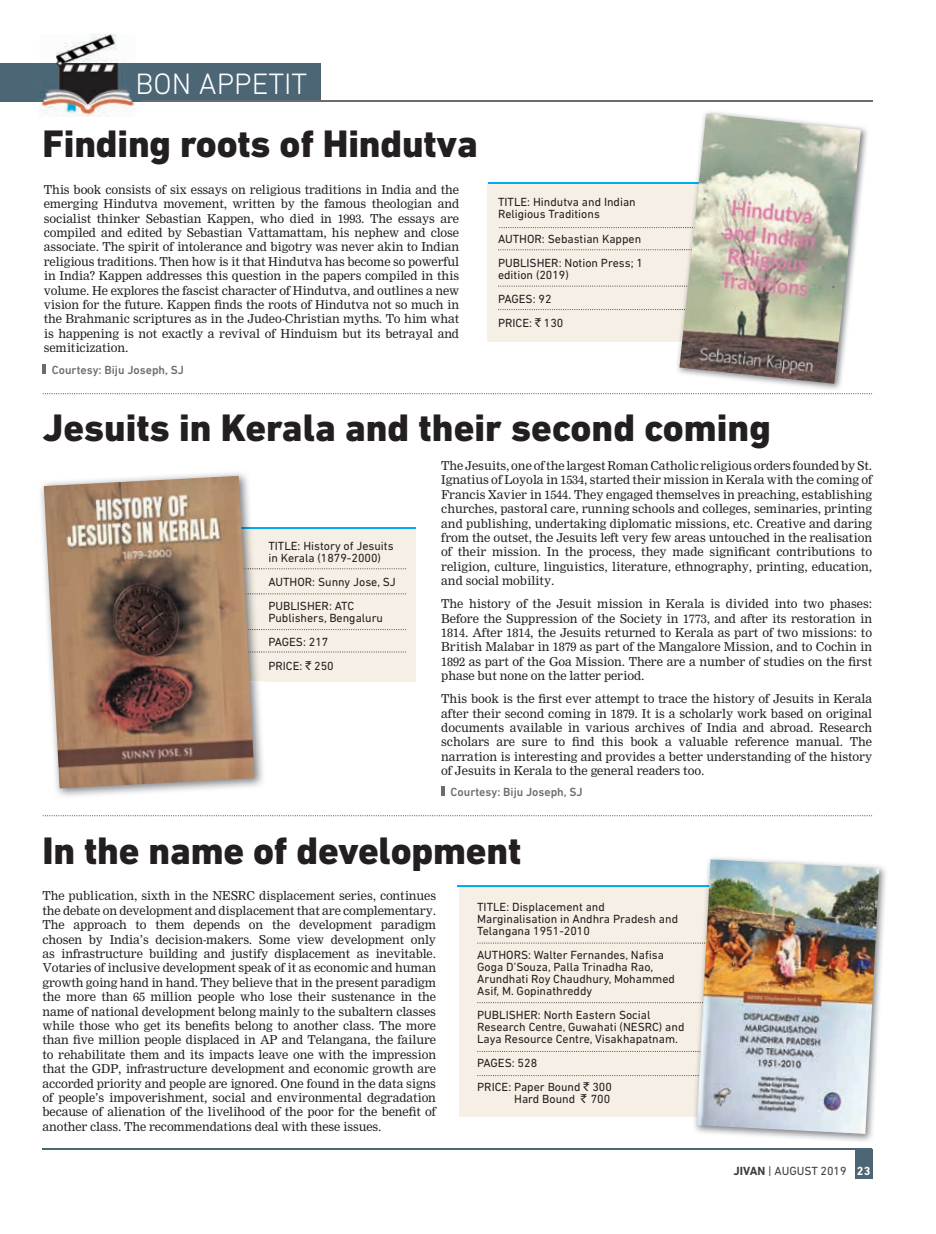
<style>
.page{position:relative;width:936px;height:1234px;background:#fff}
.page>*{position:absolute;margin:0;border:0;box-sizing:border-box;transform-origin:0 0}
.t1{font:800 39px "DIN Next LT Pro";letter-spacing:-.005em;color:#231f20}
.t2{font:300 30px "DIN Next LT Pro";color:#fff}
.t3{font:12px/14.4px "Nimrod";letter-spacing:-.005em;color:#231f20;text-align:justify}
.t4{font:12px/12px "DIN Next LT Pro";color:#231f20}
.t5{font:500 12px "DIN Next LT Pro";color:#6c6d70}
.t6{font:12px "DIN Next LT Pro";color:#3c3c3d}
.s1{font-family:"Rupee Foradian"}
.s2{font-weight:700}
.s3{font-weight:700;color:#fff}
</style>
<div class="page">
<div style="left:855px;top:1148px;width:17px;height:30px;background:#4c6676"></div>
<hr style="left:43px;top:1147px;width:829px;height:2px;background:#4c6676">
<div style="left:0;top:64px;width:321px;height:38px;background:#4c6676"></div>
<hr style="left:141px;top:100px;width:731px;height:2px;background:#6b6b6e">
<svg style="left:43px;top:393px;width:829px;height:1px"></svg>
<svg style="left:43px;top:815px;width:829px;height:1px"></svg>
<div style="left:487px;top:182px;width:277px;height:159px;background:#f6efe5"></div>
<hr style="left:488px;top:182px;width:266px;height:1px;background:#00aeef">
<svg style="left:43px;top:364px;width:3px;height:9px"></svg>
<img style="left:675px;top:112px;width:192px;height:277px">
<img style="left:675px;top:183px;width:4px;height:158px">
<svg style="left:499px;top:227px;width:180px;height:1px"></svg>
<svg style="left:498px;top:249px;width:181px;height:1px"></svg>
<svg style="left:498px;top:285px;width:181px;height:1px"></svg>
<svg style="left:498px;top:309px;width:181px;height:1px"></svg>
<img style="left:679px;top:113px;width:181px;height:270px">
<img style="left:39px;top:33px;width:96px;height:84px">
<img style="left:39px;top:64px;width:96px;height:38px">
<div style="left:155px;top:527px;width:260px;height:154px;background:#f6efe5"></div>
<hr style="left:155px;top:527px;width:260px;height:1px;background:#00aeef">
<svg style="left:441px;top:786px;width:3px;height:9px"></svg>
<img style="left:41px;top:473px;width:224px;height:323px">
<img style="left:254px;top:527px;width:11px;height:154px">
<svg style="left:254px;top:568px;width:152px;height:1px"></svg>
<svg style="left:254px;top:593px;width:152px;height:1px"></svg>
<svg style="left:254px;top:629px;width:152px;height:1px"></svg>
<svg style="left:254px;top:651px;width:152px;height:1px"></svg>
<img style="left:44px;top:475px;width:210px;height:313px">
<div style="left:459px;top:885px;width:293px;height:231px;background:#f6efe5"></div>
<hr style="left:457px;top:885px;width:295px;height:1px;background:#00aeef">
<img style="left:692px;top:857px;width:194px;height:284px">
<img style="left:692px;top:885px;width:4px;height:231px">
<svg style="left:477px;top:942px;width:219px;height:1px"></svg>
<img style="left:696px;top:859px;width:183px;height:274px">
<h2 class="t2" style="left:135px;top:67px;width:173px">BON APPETIT</h2>
<h1 class="t1" style="left:43px;top:121px;width:437px">Finding roots of Hindutva</h1>
<p class="t3" style="left:44px;top:182px;width:417px">This book consists of six essays on religious traditions in India and the emerging Hindutva movement, written by the famous theologian and socialist thinker Sebastian Kappen, who died in 1993. The essays are compiled and edited by Sebastian Vattamattam, his nephew and close associate. The spirit of intolerance and bigotry was never akin to Indian religious traditions. Then how is it that Hindutva has become so powerful in India? Kappen addresses this question in the papers compiled in this volume. He explores the fascist character of Hindutva, and outlines a new vision for the future. Kappen finds the roots of Hindutva not so much in the Brahmanic scriptures as in the Judeo-Christian myths. To him what is happening is not exactly a revival of Hinduism but its betrayal and semiticization.</p>
<p class="t4" style="left:498px;top:196px;width:139px">TITLE: Hindutva and Indian<br>Religious Traditions</p>
<p class="t4" style="left:498px;top:226px;width:146px;line-height:24px">AUTHOR: Sebastian Kappen<br>PUBLISHER: Notion Press; 1</p>
<p class="t4" style="left:498px;top:262px;width:72px;line-height:24px">edition (2019)<br>PAGES: 92<br>PRICE: <span class="s1">`</span> 130</p>
<p class="t5" style="left:52px;top:362px;width:133px">Courtesy: Biju Joseph, SJ</p>
<h1 class="t1" style="left:43px;top:404px;width:729px">Jesuits in Kerala and their second coming</h1>
<p class="t3" style="left:441px;top:458px;width:432px">The Jesuits, one of the largest Roman Catholic religious orders founded by St.<br>Ignatius of Loyola in 1534, started their mission in Kerala with the coming of Francis Xavier in 1544. They engaged themselves in preaching, establishing churches, pastoral care, running schools and colleges, seminaries, printing and publishing, undertaking diplomatic missions, etc. Creative and daring from the outset, the Jesuits left very few areas untouched in the realisation of their mission. In the process, they made significant contributions to religion, culture, linguistics, literature, ethnography, printing, education, and social mobility.</p>
<p class="t3" style="left:441px;top:596px;width:432px">The history of the Jesuit mission in Kerala is divided into two phases:<br>Before the Suppression of the Society in 1773, and after its restoration in 1814. After 1814, the Jesuits returned to Kerala as part of two missions: to British Malabar in 1879 as part of the Mangalore Mission, and to Cochin in 1892 as part of the Goa Mission. There are a number of studies on the first phase but none on the latter period.</p>
<p class="t3" style="left:441px;top:691px;width:432px">This book is the first ever attempt to trace the history of Jesuits in Kerala after their second coming in 1879. It is a scholarly work based on original documents available in various archives of India and abroad. Research scholars are sure to find this book a valuable reference manual. The narration is interesting and provides a better understanding of the history of Jesuits in Kerala to the general readers too.</p>
<p class="t4" style="left:268px;top:539px;width:127px">TITLE: History of Jesuits in Kerala (1879-2000)</p>
<p class="t4" style="left:268px;top:569px;width:129px;line-height:24px">AUTHOR: Sunny Jose, SJ<br>PUBLISHER: ATC</p>
<p class="t4" style="left:268px;top:605px;width:116px;line-height:24px">Publishers, Bengaluru<br>PAGES: 217<br>PRICE: <span class="s1">`</span> 250</p>
<p class="t5" style="left:450px;top:784px;width:133px">Courtesy: Biju Joseph, SJ</p>
<h1 class="t1" style="left:43px;top:827px;width:480px">In the name of development</h1>
<p class="t4" style="left:477px;top:900px;width:202px">TITLE: Displacement and<br>Marginalisation in Andhra Pradesh and<br>Telangana 1951-2010</p>
<p class="t4" style="left:477px;top:948px;width:199px">AUTHORS: Walter Fernandes, Nafisa<br>Goga D’Souza, Palla Trinadha Rao,<br>Arundhati Roy Chaudhury, Mohammed<br>Asif, M. Gopinathreddy</p>
<p class="t4" style="left:477px;top:1008px;width:209px">PUBLISHER: North Eastern Social<br>Research Centre, Guwahati (NESRC) and<br>Laya Resource Centre, Visakhapatnam.</p>
<p class="t4" style="left:477px;top:1050px;width:136px;line-height:24px">PAGES: 528<br>PRICE: Paper Bound <span class="s1">`</span> 300</p>
<p class="t4" style="left:514px;top:1092px;width:98px">Hard Bound <span class="s1">`</span> 700</p>
<p class="t3" style="left:43px;top:888px;width:395px">The publication, sixth in the NESRC displacement series, continues the debate on development and displacement that are complementary.<br>The approach to them depends on the development paradigm chosen by India’s decision-makers. Some view development only as infrastructure building and justify displacement as inevitable.<br>Votaries of inclusive development speak of it as economic and human growth going hand in hand. They believe that in the present paradigm the more than 65 million people who lose their sustenance in the name of national development belong mainly to the subaltern classes while those who get its benefits belong to another class. The more than five million people displaced in AP and Telangana, the failure to rehabilitate them and its impacts leave one with the impression that the GDP, infrastructure development and economic growth are accorded priority and people are ignored. One found in the data signs of people’s impoverishment, social and environmental degradation because of alienation of the livelihood of the poor for the benefit of another class. The recommendations deal with these issues.</p>
<p class="t6" style="left:733px;top:1163px;width:138px"><span class="s2">JIVAN</span> | AUGUST 2019 <span class="s3">23</span></p>
</div>
